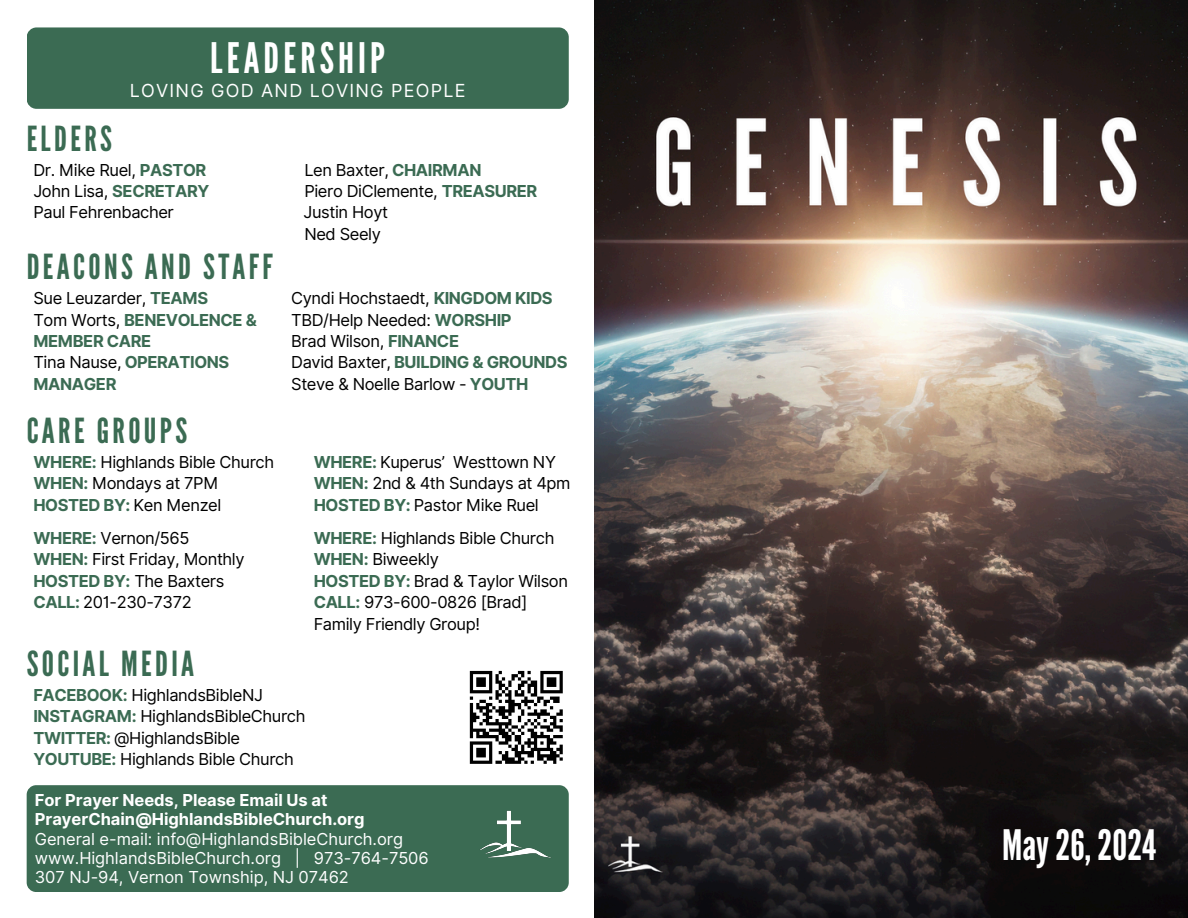
<style>
.page{position:relative;width:1188px;height:918px;background:#fff}
.page>*{position:absolute;margin:0;border:0;box-sizing:border-box;transform-origin:0 0}
.t1{font:42px "League Gothic";letter-spacing:.1em;color:#fff}
.t2{font:41.85px "League Gothic";color:#fff}
.t3{font:34.5px "League Gothic";letter-spacing:.1em;color:#3b6b53}
.t4{font:18px "Inter";letter-spacing:.07em;color:#fff}
.t5{font:16.5px "Inter";letter-spacing:-.025em;color:#000}
.t6{font:16.5px "Inter";letter-spacing:-.005em;color:#fff}
.t7{font:700 16.5px/21.3px "Inter";letter-spacing:-.025em;color:#3b6b53}
.t8{font:700 16.5px/19.2px "Inter";letter-spacing:-.005em;color:#fff}
.s1{font-weight:700;color:#3b6b53}
.s2{font-weight:400;color:#000}
</style>
<div class="page">
<img style="left:594px;top:0;width:594px;height:918px">
<img style="left:610px;top:0;width:566px;height:902px">
<img style="left:1086px;top:915px;width:90px;height:3px">
<img style="left:1054px;top:763px;width:134px;height:18px">
<img style="left:1054px;top:781px;width:134px;height:134px">
<img style="left:610px;top:835px;width:90px;height:83px">
<div style="left:27px;top:27px;width:542px;height:82px;background:#3b6b53;border-radius:10px"></div>
<svg style="left:469px;top:670px;width:94px;height:94px"></svg>
<div style="left:27px;top:785px;width:542px;height:107px;background:#3b6b53;border-radius:9px"></div>
<img style="left:480px;top:810px;width:71px;height:48px">
<p class="t3" style="left:27px;top:118px;width:87px">ELDERS</p>
<p class="t1" style="left:210px;top:34px;width:176px">LEADERSHIP</p>
<p class="t4" style="left:130px;top:79px;width:337px">LOVING GOD AND LOVING PEOPLE</p>
<p class="t5" style="left:33px;top:160px;width:175px">Dr. Mike Ruel, <span class="s1">PASTOR</span></p>
<h1 class="t5" style="left:33px;top:181px;width:177px">John Lisa, <span class="s1">SECRETARY</span></h1>
<h4 class="t5" style="left:33px;top:202px;width:142px">Paul Fehrenbacher</h4>
<p class="t3" style="left:27px;top:247px;width:248px">DEACONS AND STAFF</p>
<p class="t5" style="left:33px;top:288px;width:176px">Sue Leuzarder, <span class="s1">TEAMS</span></p>
<h3 class="t7" style="left:33px;top:309px;width:225px"><span class="s2">Tom Worts,</span> BENEVOLENCE &amp;<br>MEMBER CARE</h3>
<p class="t7" style="left:33px;top:352px;width:197px"><span class="s2">Tina Nause,</span> OPERATIONS<br>MANAGER</p>
<p class="t3" style="left:27px;top:411px;width:162px">CARE GROUPS</p>
<p class="t5" style="left:33px;top:452px;width:242px"><span class="s1">WHERE:</span> Highlands Bible Church</p>
<p class="t5" style="left:33px;top:474px;width:186px"><span class="s1">WHEN:</span> Mondays at 7PM</p>
<h3 class="t7" style="left:33px;top:494px;width:189px">HOSTED BY: <span class="s2">Ken Menzel</span></h3>
<p class="t5" style="left:33px;top:528px;width:158px"><span class="s1">WHERE:</span> Vernon/565</p>
<p class="t5" style="left:33px;top:550px;width:213px"><span class="s1">WHEN:</span> First Friday, Monthly</p>
<p class="t5" style="left:33px;top:571px;width:193px"><span class="s1">HOSTED BY:</span> The Baxters</p>
<p class="t5" style="left:33px;top:592px;width:160px"><span class="s1">CALL:</span> 201-230-7372</p>
<h3 class="t5" style="left:304px;top:160px;width:179px">Len Baxter, <span class="s1">CHAIRMAN</span></h3>
<p class="t5" style="left:304px;top:181px;width:235px">Piero DiClemente, <span class="s1">TREASURER</span></p>
<p class="t5" style="left:304px;top:202px;width:86px">Justin Hoyt</p>
<p class="t5" style="left:304px;top:224px;width:78px">Ned Seely</p>
<p class="t5" style="left:291px;top:288px;width:263px">Cyndi Hochstaedt, <span class="s1">KINGDOM KIDS</span></p>
<p class="t5" style="left:291px;top:310px;width:222px">TBD/Help Needed: <span class="s1">WORSHIP</span></p>
<p class="t5" style="left:291px;top:331px;width:169px">Brad Wilson, <span class="s1">FINANCE</span></p>
<p class="t7" style="left:291px;top:352px;width:278px"><span class="s2">David Baxter,</span> BUILDING &amp; GROUNDS</p>
<p class="t5" style="left:291px;top:374px;width:239px">Steve &amp; Noelle Barlow - <span class="s1">YOUTH</span></p>
<p class="t5" style="left:314px;top:452px;width:244px"><span class="s1">WHERE:</span> Kuperus’ Westtown NY</p>
<p class="t5" style="left:314px;top:474px;width:258px"><span class="s1">WHEN:</span> 2nd &amp; 4th Sundays at 4pm</p>
<p class="t5" style="left:314px;top:495px;width:227px"><span class="s1">HOSTED BY:</span> Pastor Mike Ruel</p>
<p class="t5" style="left:314px;top:528px;width:242px"><span class="s1">WHERE:</span> Highlands Bible Church</p>
<p class="t5" style="left:314px;top:550px;width:127px"><span class="s1">WHEN:</span> Biweekly</p>
<p class="t5" style="left:314px;top:571px;width:256px"><span class="s1">HOSTED BY:</span> Brad &amp; Taylor Wilson</p>
<p class="t5" style="left:314px;top:592px;width:215px"><span class="s1">CALL:</span> 973-600-0826 [Brad]</p>
<p class="t5" style="left:314px;top:614px;width:168px">Family Friendly Group!</p>
<p class="t3" style="left:27px;top:644px;width:169px">SOCIAL MEDIA</p>
<p class="t5" style="left:33px;top:685px;width:231px"><span class="s1">FACEBOOK:</span> HighlandsBibleNJ</p>
<h3 class="t5" style="left:33px;top:706px;width:274px"><span class="s1">INSTAGRAM:</span> HighlandsBibleChurch</h3>
<p class="t5" style="left:33px;top:728px;width:208px"><span class="s1">TWITTER:</span> @HighlandsBible</p>
<p class="t5" style="left:33px;top:749px;width:262px"><span class="s1">YOUTUBE:</span> Highlands Bible Church</p>
<p class="t8" style="left:35px;top:791px;width:331px">For Prayer Needs, Please Email Us at<br>PrayerChain@HighlandsBibleChurch.org</p>
<p class="t6" style="left:35px;top:829px;width:370px">General e-mail: info@HighlandsBibleChurch.org</p>
<p class="t6" style="left:35px;top:848px;width:395px">www.HighlandsBibleChurch.org | 973-764-7506</p>
<p class="t6" style="left:35px;top:867px;width:316px">307 NJ-94, Vernon Township, NJ 07462</p>
<p class="t2" style="left:1002px;top:821px;width:155px">May26,2024</p>
</div>
